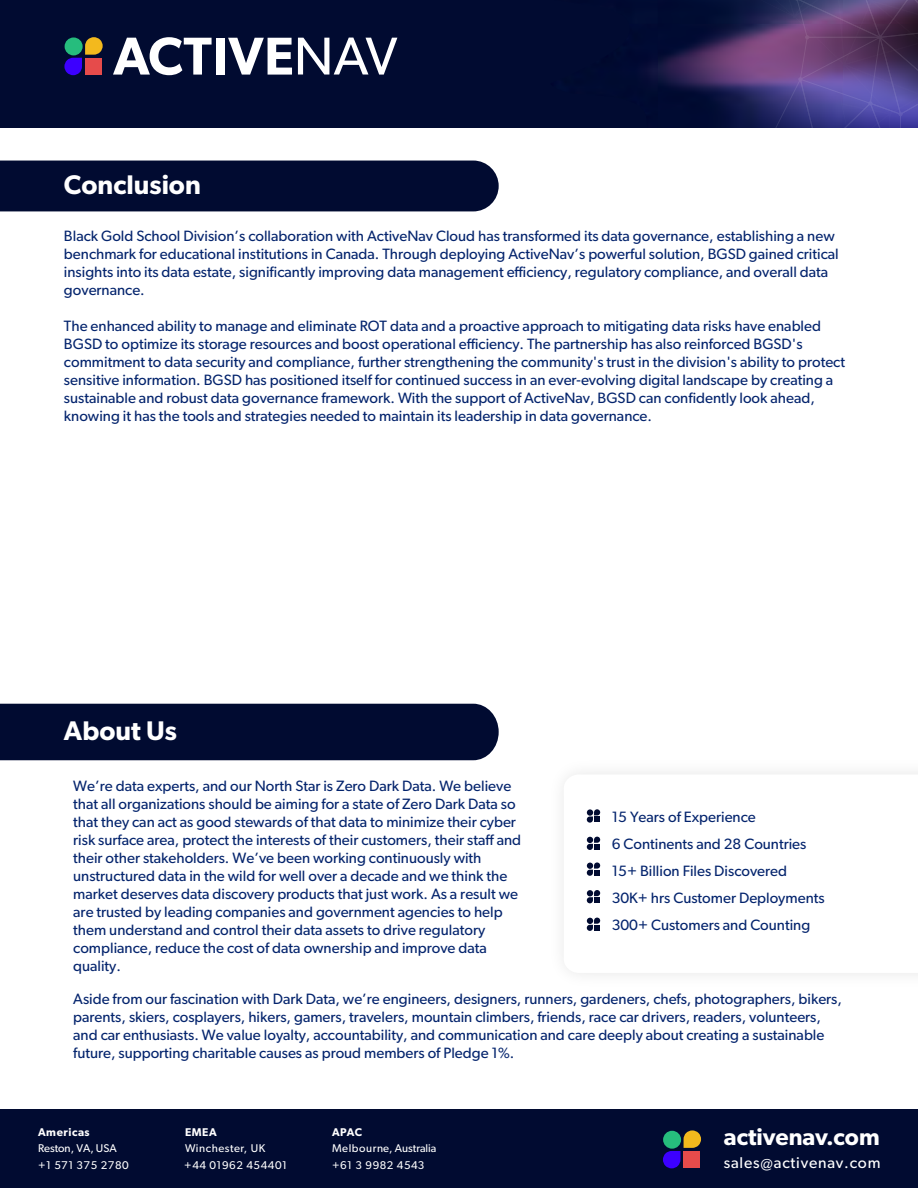
<style>
.page{position:relative;width:918px;height:1188px;background:#fff}
.page>*{position:absolute;margin:0;border:0;box-sizing:border-box;transform-origin:0 0}
.t1{font:600 27px "Gibson";color:#fff}
.t2{font:600 23.7px "Gibson";color:#fff}
.t3{font:15.75px "Gibson";letter-spacing:.05em;color:#fff}
.t4{font:15px/18px "Gibson";color:#04246d}
.t5{font:11.25px/16.6px "Gibson";letter-spacing:.05em;color:#fff}
.t6{font:11.25px/16.6px "Gibson";color:#fff}
.t7{font:600 11.25px "Gibson";letter-spacing:.05em;color:#fff}
</style>
<div class="page">
<div style="left:0;top:0;width:918px;height:127px;background:#010b31"></div>
<img style="left:651px;top:50px;width:33px;height:38px">
<svg style="left:684px;top:0;width:234px;height:127px;background:#47366e"></svg>
<svg style="left:113px;top:37px;width:99px;height:38px"></svg>
<div style="left:216px;top:38px;width:8px;height:37px;background:#fff"></div>
<svg style="left:228px;top:38px;width:64px;height:37px"></svg>
<svg style="left:298px;top:38px;width:99px;height:37px"></svg>
<svg style="left:64px;top:37px;width:39px;height:38px"></svg>
<div style="left:85px;top:58px;width:17px;height:17px;background:#e64b4b"></div>
<div style="left:65px;top:37px;width:18px;height:18px;background:#26bd7d;border-radius:50%"></div>
<div style="left:0;top:161px;width:499px;height:50px;background:#010b31"></div>
<svg style="left:587px;top:809px;width:13px;height:14px"></svg>
<div style="left:587px;top:809px;width:6px;height:7px;background:#010b31;border-radius:50%"></div>
<svg style="left:587px;top:837px;width:13px;height:13px"></svg>
<svg style="left:587px;top:862px;width:13px;height:14px"></svg>
<svg style="left:587px;top:890px;width:13px;height:13px"></svg>
<svg style="left:587px;top:918px;width:13px;height:13px"></svg>
<div style="left:0;top:704px;width:499px;height:56px;background:#010b31"></div>
<div style="left:0;top:1109px;width:918px;height:79px;background:#010b31"></div>
<svg style="left:663px;top:1130px;width:38px;height:38px"></svg>
<div style="left:684px;top:1151px;width:16px;height:17px;background:#e64b4b"></div>
<div style="left:663px;top:1131px;width:18px;height:18px;background:#26bd7d;border-radius:50%"></div>
<h1 class="t1" style="left:64px;top:169px;width:138px">Conclusion</h1>
<p class="t4" style="left:64px;top:227px;width:776px">Black Gold School Division’s collaboration with ActiveNav Cloud has transformed its data governance, establishing a new benchmark for educational institutions in Canada. Through deploying ActiveNav’s powerful solution, BGSD gained critical insights into its data estate, significantly improving data management efficiency, regulatory compliance, and overall data governance.</p>
<p class="t4" style="left:64px;top:317px;width:783px">The enhanced ability to manage and eliminate ROT data and a proactive approach to mitigating data risks have enabled BGSD to optimize its storage resources and boost operational efficiency. The partnership has also reinforced BGSD's commitment to data security and compliance, further strengthening the community's trust in the division's ability to protect sensitive information. BGSD has positioned itself for continued success in an ever-evolving digital landscape by creating a sustainable and robust data governance framework. With the support of ActiveNav, BGSD can confidently look ahead, knowing it has the tools and strategies needed to maintain its leadership in data governance.</p>
<h1 class="t1" style="left:64px;top:715px;width:114px">About Us</h1>
<p class="t4" style="left:73px;top:776px;width:449px">We’re data experts, and our North Star is Zero Dark Data. We believe that all organizations should be aiming for a state of Zero Dark Data so that they can act as good stewards of that data to minimize their cyber risk surface area, protect the interests of their customers, their staff and their other stakeholders. We’ve been working continuously with unstructured data in the wild for well over a decade and we think the market deserves data discovery products that just work. As a result we are trusted by leading companies and government agencies to help them understand and control their data assets to drive regulatory compliance, reduce the cost of data ownership and improve data quality.</p>
<p class="t4" style="left:612px;top:803px;width:214px;line-height:27px">15 Years of Experience<br>6 Continents and 28 Countries<br>15+ Billion Files Discovered<br>30K+ hrs Customer Deployments<br>300+ Customers and Counting</p>
<p class="t4" style="left:73px;top:989px;width:770px">Aside from our fascination with Dark Data, we’re engineers, designers, runners, gardeners, chefs, photographers, bikers, parents, skiers, cosplayers, hikers, gamers, travelers, mountain climbers, friends, race car drivers, readers, volunteers, and car enthusiasts. We value loyalty, accountability, and communication and care deeply about creating a sustainable future, supporting charitable causes as proud members of Pledge 1%.</p>
<p class="t7" style="left:38px;top:1125px;width:53px">Americas</p>
<p class="t6" style="left:38px;top:1140px;width:92px">Reston, VA, USA +1 571 375 2780</p>
<p class="t7" style="left:185px;top:1125px;width:33px">EMEA</p>
<p class="t5" style="left:184px;top:1140px;width:104px">Winchester, UK +44 01962 454401</p>
<p class="t7" style="left:332px;top:1125px;width:32px">APAC</p>
<p class="t5" style="left:332px;top:1140px;width:106px">Melbourne, Australia +61 3 9982 4543</p>
<h2 class="t2" style="left:724px;top:1122px;width:157px">activenav.com</h2>
<p class="t3" style="left:724px;top:1153px;width:158px">sales@activenav.com</p>
</div>
